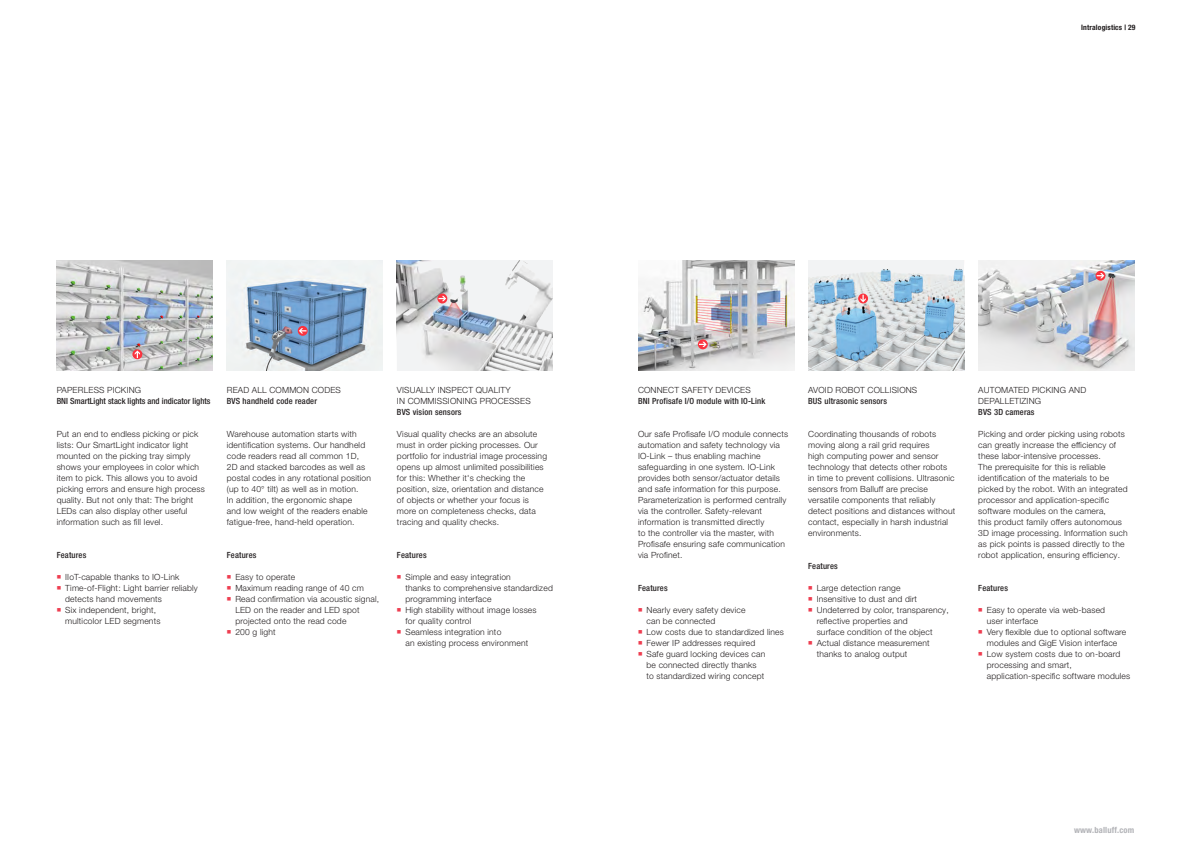
<style>
.page{position:relative;width:1191px;height:842px;background:#fff}
.page>*{position:absolute;margin:0;border:0;box-sizing:border-box;transform-origin:0 0}
.Copy_Text_H45_8_5_11{font:300 8.5px/11px "Helvetica Neue LT Pro";letter-spacing:.02em;color:#231f20}
.Copy_Subline_Caption{font:300 8.5px/11px "Helvetica Neue LT Pro";letter-spacing:.02em;color:#231f20}
.Copy_Subline_H67_8_5{font:500 condensed 8.5px "Helvetica Neue LT Pro";letter-spacing:.02em;color:#231f20}
.Copy_Subline_H67_8_5-2{font:500 condensed 8.5px "Helvetica Neue LT Pro";color:#231f20}
.Copy_Subline_Caption-2{font:500 condensed 8.5px "Helvetica Neue LT Pro";letter-spacing:.02em;color:#231f20}
.Headline_Overline_wh{font:700 condensed 8.5px "Helvetica Neue LT Pro";letter-spacing:.02em;color:#b2b3b7}
.Page_right_black_H77{font:700 condensed 7.5px "Helvetica Neue LT Pro";letter-spacing:.02em;color:#231f20}
.s1{color:#ee3d50}
</style>
<div class="page">
<img style="left:638px;top:261px;width:156px;height:110px">
<svg style="left:808px;top:261px;width:156px;height:110px;background:#bfd0da"></svg>
<svg style="left:698px;top:339px;width:10px;height:10px"></svg>
<svg style="left:699px;top:342px;width:7px;height:5px"></svg>
<svg style="left:858px;top:294px;width:10px;height:9px"></svg>
<svg style="left:860px;top:295px;width:5px;height:7px"></svg>
<img style="left:978px;top:261px;width:156px;height:110px">
<svg style="left:1095px;top:271px;width:10px;height:10px"></svg>
<svg style="left:1096px;top:273px;width:8px;height:5px"></svg>
<img style="left:227px;top:261px;width:156px;height:110px">
<img style="left:57px;top:261px;width:156px;height:110px">
<svg style="left:132px;top:349px;width:10px;height:10px"></svg>
<svg style="left:135px;top:350px;width:5px;height:8px"></svg>
<svg style="left:298px;top:326px;width:10px;height:10px"></svg>
<svg style="left:299px;top:328px;width:7px;height:5px"></svg>
<svg style="left:397px;top:261px;width:156px;height:110px"></svg>
<svg style="left:437px;top:294px;width:10px;height:9px"></svg>
<svg style="left:438px;top:296px;width:8px;height:5px"></svg>
<p class="Page_right_black_H77" style="left:1081px;top:23px;width:56px">Intralogistics | 29</p>
<p class="Copy_Subline_Caption" style="left:57px;top:384px;width:86px">PAPERLESS PICKING</p>
<p class="Copy_Subline_H67_8_5-2" style="left:57px;top:395px;width:155px">BNI SmartLight stack lights and indicator lights</p>
<p class="Copy_Text_H45_8_5_11" style="left:57px;top:428px;width:150px">Put an end to endless picking or pick lists: Our SmartLight indicator light mounted on the picking tray simply shows your employees in color which item to pick. This allows you to avoid picking errors and ensure high process quality. But not only that: The bright LEDs can also display other useful information such as fill level.</p>
<p class="Copy_Subline_H67_8_5" style="left:57px;top:549px;width:31px">Features</p>
<p class="Copy_Text_H45_8_5_11" style="left:57px;top:571px;width:124px"><span class="s1">■</span> IIoT-capable thanks to IO-Link</p>
<p class="Copy_Text_H45_8_5_11" style="left:65px;top:582px;width:134px;text-indent:-9px"><span class="s1">■</span> Time-of-Flight: Light barrier reliably detects hand movements</p>
<p class="Copy_Text_H45_8_5_11" style="left:65px;top:604px;width:97px;text-indent:-9px"><span class="s1">■</span> Six independent, bright, multicolor LED segments</p>
<p class="Copy_Subline_Caption" style="left:227px;top:384px;width:116px">READ ALL COMMON CODES</p>
<p class="Copy_Subline_Caption-2" style="left:227px;top:395px;width:92px">BVS handheld code reader</p>
<p class="Copy_Text_H45_8_5_11" style="left:227px;top:428px;width:146px">Warehouse automation starts with identification systems. Our handheld code readers read all common 1D, 2D and stacked barcodes as well as postal codes in any rotational position (up to 40° tilt) as well as in motion.<br>In addition, the ergonomic shape<br>and low weight of the readers enable fatigue-free, hand-held operation.</p>
<p class="Copy_Subline_H67_8_5" style="left:227px;top:549px;width:31px">Features</p>
<p class="Copy_Text_H45_8_5_11" style="left:227px;top:571px;width:70px"><span class="s1">■</span> Easy to operate</p>
<p class="Copy_Text_H45_8_5_11" style="left:227px;top:582px;width:138px"><span class="s1">■</span> Maximum reading range of 40 cm</p>
<p class="Copy_Text_H45_8_5_11" style="left:235px;top:593px;width:145px;text-indent:-9px"><span class="s1">■</span> Read confirmation via acoustic signal,<br>LED on the reader and LED spot projected onto the read code</p>
<p class="Copy_Text_H45_8_5_11" style="left:227px;top:626px;width:50px"><span class="s1">■</span> 200 g light</p>
<p class="Copy_Subline_Caption" style="left:397px;top:384px;width:135px">VISUALLY INSPECT QUALITY<br>IN COMMISSIONING PROCESSES</p>
<p class="Copy_Subline_H67_8_5" style="left:397px;top:406px;width:66px">BVS vision sensors</p>
<p class="Copy_Text_H45_8_5_11" style="left:397px;top:428px;width:152px">Visual quality checks are an absolute must in order picking processes. Our portfolio for industrial image processing opens up almost unlimited possibilities for this: Whether it's checking the position, size, orientation and distance of objects or whether your focus is more on completeness checks, data tracing and quality checks.</p>
<p class="Copy_Subline_H67_8_5" style="left:397px;top:549px;width:31px">Features</p>
<p class="Copy_Text_H45_8_5_11" style="left:405px;top:571px;width:149px;text-indent:-9px"><span class="s1">■</span> Simple and easy integration<br>thanks to comprehensive standardized programming interface</p>
<p class="Copy_Text_H45_8_5_11" style="left:405px;top:604px;width:133px;text-indent:-9px"><span class="s1">■</span> High stability without image losses for quality control</p>
<p class="Copy_Text_H45_8_5_11" style="left:405px;top:626px;width:124px;text-indent:-9px"><span class="s1">■</span> Seamless integration into<br>an existing process environment</p>
<p class="Copy_Subline_Caption" style="left:638px;top:384px;width:114px">CONNECT SAFETY DEVICES</p>
<p class="Copy_Subline_H67_8_5" style="left:638px;top:395px;width:129px">BNI Profisafe I/O module with IO-Link</p>
<p class="Copy_Text_H45_8_5_11" style="left:638px;top:428px;width:152px">Our safe Profisafe I/O module connects automation and safety technology via IO-Link – thus enabling machine safeguarding in one system. IO-Link provides both sensor/actuator details and safe information for this purpose.<br>Parameterization is performed centrally via the controller. Safety-relevant information is transmitted directly<br>to the controller via the master, with Profisafe ensuring safe communication via Profinet.</p>
<p class="Copy_Subline_H67_8_5" style="left:638px;top:582px;width:31px">Features</p>
<p class="Copy_Text_H45_8_5_11" style="left:646px;top:604px;width:100px;text-indent:-9px"><span class="s1">■</span> Nearly every safety device can be connected</p>
<p class="Copy_Text_H45_8_5_11" style="left:638px;top:626px;width:147px"><span class="s1">■</span> Low costs due to standardized lines</p>
<p class="Copy_Text_H45_8_5_11" style="left:638px;top:637px;width:119px"><span class="s1">■</span> Fewer IP addresses required</p>
<p class="Copy_Text_H45_8_5_11" style="left:646px;top:648px;width:120px;text-indent:-9px"><span class="s1">■</span> Safe guard locking devices can be connected directly thanks to standardized wiring concept</p>
<p class="Copy_Subline_Caption" style="left:808px;top:384px;width:111px">AVOID ROBOT COLLISIONS</p>
<p class="Copy_Subline_H67_8_5" style="left:808px;top:395px;width:80px">BUS ultrasonic sensors</p>
<p class="Copy_Text_H45_8_5_11" style="left:808px;top:428px;width:149px">Coordinating thousands of robots moving along a rail grid requires<br>high computing power and sensor technology that detects other robots in time to prevent collisions. Ultrasonic sensors from Balluff are precise versatile components that reliably detect positions and distances without contact, especially in harsh industrial environments.</p>
<p class="Copy_Subline_H67_8_5" style="left:808px;top:560px;width:31px">Features</p>
<p class="Copy_Text_H45_8_5_11" style="left:808px;top:582px;width:94px"><span class="s1">■</span> Large detection range</p>
<p class="Copy_Text_H45_8_5_11" style="left:808px;top:593px;width:110px"><span class="s1">■</span> Insensitive to dust and dirt</p>
<p class="Copy_Text_H45_8_5_11" style="left:816px;top:604px;width:134px;text-indent:-9px"><span class="s1">■</span> Undeterred by color, transparency, reflective properties and<br>surface condition of the object</p>
<p class="Copy_Text_H45_8_5_11" style="left:816px;top:637px;width:114px;text-indent:-9px"><span class="s1">■</span> Actual distance measurement thanks to analog output</p>
<p class="Copy_Subline_Caption" style="left:978px;top:384px;width:109px">AUTOMATED PICKING AND<br>DEPALLETIZING</p>
<p class="Copy_Subline_H67_8_5" style="left:978px;top:406px;width:58px">BVS 3D cameras</p>
<p class="Copy_Text_H45_8_5_11" style="left:978px;top:428px;width:151px">Picking and order picking using robots can greatly increase the efficiency of these labor-intensive processes.<br>The prerequisite for this is reliable identification of the materials to be picked by the robot. With an integrated processor and application-specific software modules on the camera,<br>this product family offers autonomous 3D image processing. Information such as pick points is passed directly to the robot application, ensuring efficiency.</p>
<p class="Copy_Subline_H67_8_5" style="left:978px;top:582px;width:31px">Features</p>
<p class="Copy_Text_H45_8_5_11" style="left:986px;top:604px;width:120px;text-indent:-9px"><span class="s1">■</span> Easy to operate via web-based user interface</p>
<p class="Copy_Text_H45_8_5_11" style="left:978px;top:626px;width:149px;text-align:center"><span class="s1">■</span> Very flexible due to optional software modules and GigE Vision interface</p>
<p class="Copy_Text_H45_8_5_11" style="left:986px;top:648px;width:145px;text-indent:-9px"><span class="s1">■</span> Low system costs due to on-board processing and smart, application-specific software modules</p>
<p class="Headline_Overline_wh" style="left:1074px;top:824px;width:62px">www.balluff.com</p>
</div>
